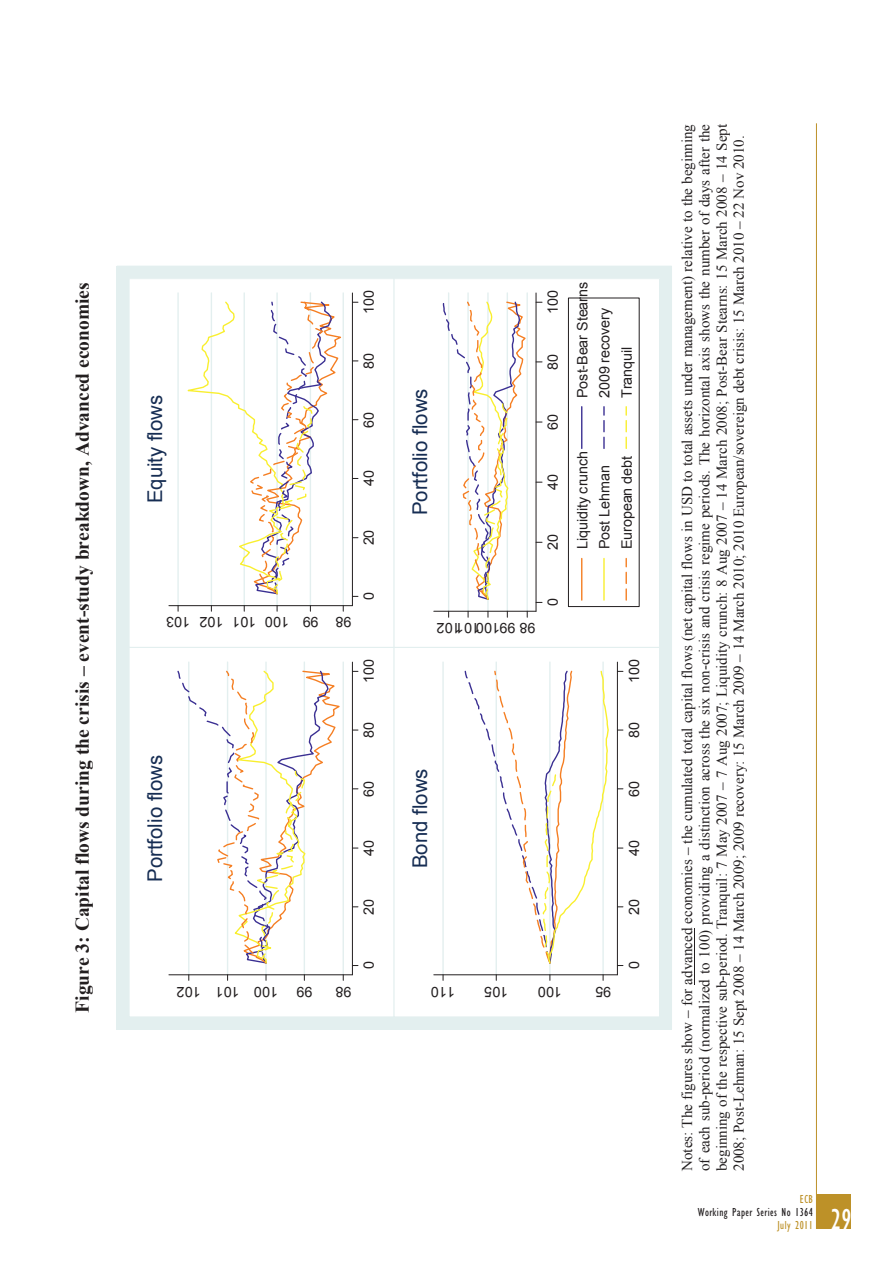
<style>
.page{position:relative;width:893px;height:1263px;background:#fff}
.page>*{position:absolute;margin:0;border:0;box-sizing:border-box;transform-origin:0 0}
.t1{font:condensed 30px "Gill Sans Myriad";color:#fff;scale:.95 1}
.t2{font:20.4px "Arial";letter-spacing:.005em;color:#162d53}
.t3{font:700 19.5px "Times New Roman";color:#231f20}
.t4{font:15px/17.2px "Times New Roman";color:#231f20;text-align:justify}
.t5{font:14.4px "Arial";letter-spacing:-.01em;color:#231f20}
.t6{font:condensed 12px "Gill Sans Myriad";letter-spacing:.035em;color:#231f20;scale:.95 1}
.t7{font:condensed 12px "Gill Sans Myriad";letter-spacing:.035em;color:#bd9128;scale:.95 1}
</style>
<div class="page">
<div style="left:817px;top:1195px;width:34px;height:34px;background:#bd9128"></div>
<hr style="left:816px;top:123px;width:1px;height:1106px;background:#bd9128">
<div style="left:117px;top:266px;width:554px;height:763px;background:#e3efef"></div>
<div style="left:129px;top:647px;width:265px;height:370px;background:#fff"></div>
<div style="left:168px;top:662px;width:184px;height:313px;border:1px solid #fff"></div>
<hr style="left:343px;top:662px;width:1px;height:313px;background:#e3efef">
<hr style="left:304px;top:662px;width:1px;height:313px;background:#e3efef">
<hr style="left:265px;top:662px;width:2px;height:313px;background:#e3efef">
<hr style="left:227px;top:662px;width:1px;height:313px;background:#e3efef">
<hr style="left:188px;top:662px;width:1px;height:313px;background:#e3efef">
<svg style="left:177px;top:669px;width:166px;height:296px"></svg>
<hr style="left:169px;top:974px;width:183px;height:1px;background:#231f20">
<hr style="left:352px;top:662px;width:1px;height:313px;background:#231f20">
<div style="left:129px;top:279px;width:265px;height:368px;background:#fff"></div>
<div style="left:129px;top:278px;width:266px;height:370px;border:1px solid #e3efef"></div>
<div style="left:168px;top:293px;width:184px;height:313px;border:1px solid #fff"></div>
<hr style="left:343px;top:293px;width:1px;height:313px;background:#e3efef">
<hr style="left:310px;top:293px;width:1px;height:313px;background:#e3efef">
<hr style="left:276px;top:293px;width:2px;height:313px;background:#e3efef">
<hr style="left:244px;top:293px;width:1px;height:313px;background:#e3efef">
<hr style="left:211px;top:293px;width:1px;height:313px;background:#e3efef">
<hr style="left:177px;top:293px;width:2px;height:313px;background:#e3efef">
<svg style="left:187px;top:300px;width:156px;height:295px"></svg>
<hr style="left:169px;top:605px;width:183px;height:1px;background:#231f20">
<hr style="left:352px;top:293px;width:1px;height:313px;background:#231f20">
<div style="left:394px;top:647px;width:265px;height:370px;background:#fff"></div>
<div style="left:394px;top:647px;width:266px;height:370px;border:1px solid #e3efef"></div>
<div style="left:433px;top:662px;width:184px;height:313px;border:1px solid #fff"></div>
<hr style="left:602px;top:662px;width:2px;height:313px;background:#e3efef">
<hr style="left:549px;top:662px;width:2px;height:313px;background:#e3efef">
<hr style="left:496px;top:662px;width:1px;height:313px;background:#e3efef">
<hr style="left:442px;top:662px;width:2px;height:313px;background:#e3efef">
<svg style="left:464px;top:669px;width:145px;height:296px"></svg>
<hr style="left:434px;top:974px;width:183px;height:1px;background:#231f20">
<hr style="left:617px;top:662px;width:1px;height:313px;background:#231f20">
<div style="left:394px;top:279px;width:265px;height:368px;background:#fff"></div>
<div style="left:394px;top:278px;width:266px;height:370px;border:1px solid #e3efef"></div>
<div style="left:433px;top:293px;width:103px;height:319px;border:1px solid #fff"></div>
<hr style="left:526px;top:293px;width:2px;height:318px;background:#e3efef">
<hr style="left:507px;top:293px;width:1px;height:318px;background:#e3efef">
<hr style="left:487px;top:293px;width:2px;height:318px;background:#e3efef">
<hr style="left:467px;top:293px;width:2px;height:318px;background:#e3efef">
<hr style="left:448px;top:293px;width:1px;height:318px;background:#e3efef">
<svg style="left:442px;top:300px;width:85px;height:301px"></svg>
<hr style="left:434px;top:611px;width:102px;height:1px;background:#231f20">
<hr style="left:536px;top:293px;width:1px;height:318px;background:#231f20">
<div style="left:568px;top:298px;width:72px;height:309px;border:1px solid #231f20"></div>
<hr style="left:581px;top:558px;width:1px;height:42px;background:#f57e22">
<hr style="left:581px;top:407px;width:1px;height:41px;background:#3a2f92">
<hr style="left:603px;top:558px;width:2px;height:42px;background:#f9ef2e">
<svg style="left:603px;top:421px;width:2px;height:27px"></svg>
<svg style="left:603px;top:407px;width:2px;height:8px"></svg>
<svg style="left:625px;top:589px;width:2px;height:11px"></svg>
<svg style="left:625px;top:558px;width:2px;height:25px"></svg>
<svg style="left:625px;top:421px;width:2px;height:27px"></svg>
<svg style="left:625px;top:407px;width:2px;height:8px"></svg>
<hr style="left:694px;top:928px;width:1px;height:57px;background:#231f20">
<h3 class="t3" style="left:72px;top:1012px;width:732px;rotate:-90deg">Figure 3: Capital flows during the crisis – event-study breakdown, Advanced economies</h3>
<h2 class="t2" style="left:144px;top:503px;width:110px;rotate:-90deg">Equity flows</h2>
<p class="t5" style="left:361px;top:314px;width:25px;rotate:-90deg">100</p>
<p class="t5" style="left:361px;top:369px;width:17px;rotate:-90deg">80</p>
<p class="t5" style="left:361px;top:427px;width:17px;rotate:-90deg">60</p>
<p class="t5" style="left:361px;top:486px;width:17px;rotate:-90deg">40</p>
<p class="t5" style="left:361px;top:545px;width:17px;rotate:-90deg">20</p>
<p class="t5" style="left:190px;top:630px;width:26px;rotate:-180deg">103</p>
<p class="t5" style="left:223px;top:630px;width:26px;rotate:-180deg">102</p>
<p class="t5" style="left:256px;top:630px;width:26px;rotate:-180deg">101</p>
<p class="t5" style="left:289px;top:630px;width:26px;rotate:-180deg">100</p>
<p class="t5" style="left:318px;top:630px;width:17px;rotate:-180deg">99</p>
<p class="t5" style="left:351px;top:630px;width:17px;rotate:-180deg">98</p>
<p class="t5" style="left:361px;top:600px;width:9px;rotate:-90deg">0</p>
<p class="t5" style="left:361px;top:683px;width:25px;rotate:-90deg">100</p>
<h2 class="t2" style="left:144px;top:882px;width:128px;rotate:-90deg">Portfolio flows</h2>
<p class="t5" style="left:361px;top:738px;width:17px;rotate:-90deg">80</p>
<p class="t5" style="left:361px;top:797px;width:17px;rotate:-90deg">60</p>
<p class="t5" style="left:361px;top:856px;width:17px;rotate:-90deg">40</p>
<p class="t5" style="left:361px;top:914px;width:17px;rotate:-90deg">20</p>
<p class="t5" style="left:201px;top:1000px;width:26px;rotate:-180deg">102</p>
<p class="t5" style="left:240px;top:1000px;width:26px;rotate:-180deg">101</p>
<p class="t5" style="left:278px;top:1000px;width:26px;rotate:-180deg">100</p>
<p class="t5" style="left:312px;top:1000px;width:17px;rotate:-180deg">99</p>
<p class="t5" style="left:351px;top:1000px;width:17px;rotate:-180deg">98</p>
<p class="t5" style="left:361px;top:969px;width:9px;rotate:-90deg">0</p>
<h2 class="t2" style="left:409px;top:515px;width:128px;rotate:-90deg">Portfolio flows</h2>
<p class="t5" style="left:545px;top:314px;width:25px;rotate:-90deg">100</p>
<p class="t5" style="left:545px;top:370px;width:17px;rotate:-90deg">80</p>
<p class="t5" style="left:545px;top:430px;width:17px;rotate:-90deg">60</p>
<p class="t5" style="left:545px;top:490px;width:17px;rotate:-90deg">40</p>
<p class="t5" style="left:545px;top:550px;width:17px;rotate:-90deg">20</p>
<p class="t5" style="left:574px;top:398px;width:118px;rotate:-90deg">Post-Bear Stearns</p>
<p class="t5" style="left:596px;top:398px;width:91px;rotate:-90deg">2009 recovery</p>
<p class="t5" style="left:619px;top:398px;width:53px;rotate:-90deg">Tranquil</p>
<p class="t5" style="left:574px;top:549px;width:100px;rotate:-90deg">Liquidity crunch</p>
<p class="t5" style="left:596px;top:549px;width:85px;rotate:-90deg">Post Lehman</p>
<p class="t5" style="left:619px;top:549px;width:94px;rotate:-90deg">European debt</p>
<p class="t5" style="left:461px;top:636px;width:26px;rotate:-180deg">102</p>
<p class="t5" style="left:480px;top:636px;width:26px;rotate:-180deg">101</p>
<p class="t5" style="left:535px;top:636px;width:61px;rotate:-180deg">98 99100</p>
<p class="t5" style="left:545px;top:606px;width:9px;rotate:-90deg">0</p>
<h2 class="t2" style="left:409px;top:868px;width:101px;rotate:-90deg">Bond flows</h2>
<p class="t5" style="left:626px;top:683px;width:25px;rotate:-90deg">100</p>
<p class="t5" style="left:626px;top:738px;width:17px;rotate:-90deg">80</p>
<p class="t5" style="left:626px;top:797px;width:17px;rotate:-90deg">60</p>
<p class="t5" style="left:626px;top:856px;width:17px;rotate:-90deg">40</p>
<p class="t5" style="left:626px;top:914px;width:17px;rotate:-90deg">20</p>
<p class="t5" style="left:455px;top:1000px;width:26px;rotate:-180deg">110</p>
<p class="t5" style="left:508px;top:1000px;width:26px;rotate:-180deg">105</p>
<p class="t5" style="left:562px;top:1000px;width:26px;rotate:-180deg">100</p>
<p class="t5" style="left:611px;top:1000px;width:17px;rotate:-180deg">95</p>
<p class="t5" style="left:626px;top:969px;width:9px;rotate:-90deg">0</p>
<p class="t4" style="left:678px;top:1171px;width:1048px;rotate:-90deg">Notes: The figures show – for advanced economies – the cumulated total capital flows (net capital flows in USD to total assets under management) relative to the beginning of each sub-period (normalized to 100) providing a distinction across the six non-crisis and crisis regime periods. The horizontal axis shows the number of days after the beginning of the respective sub-period. Tranquil: 7 May 2007 – 7 Aug 2007; Liquidity crunch: 8 Aug 2007 – 14 March 2008; Post-Bear Stearns: 15 March 2008 – 14 Sept 2008; Post-Lehman: 15 Sept 2008 – 14 March 2009; 2009 recovery: 15 March 2009 – 14 March 2010; 2010 European/sovereign debt crisis: 15 March 2010 – 22 Nov 2010.</p>
<p class="t7" style="left:800px;top:1195px;width:15px">ECB</p>
<p class="t6" style="left:698px;top:1208px;width:123px">Working Paper Series No 1364</p>
<p class="t7" style="left:777px;top:1221px;width:39px">July 2011</p>
<h1 class="t1" style="left:831px;top:1209px;width:23px">29</h1>
</div>
